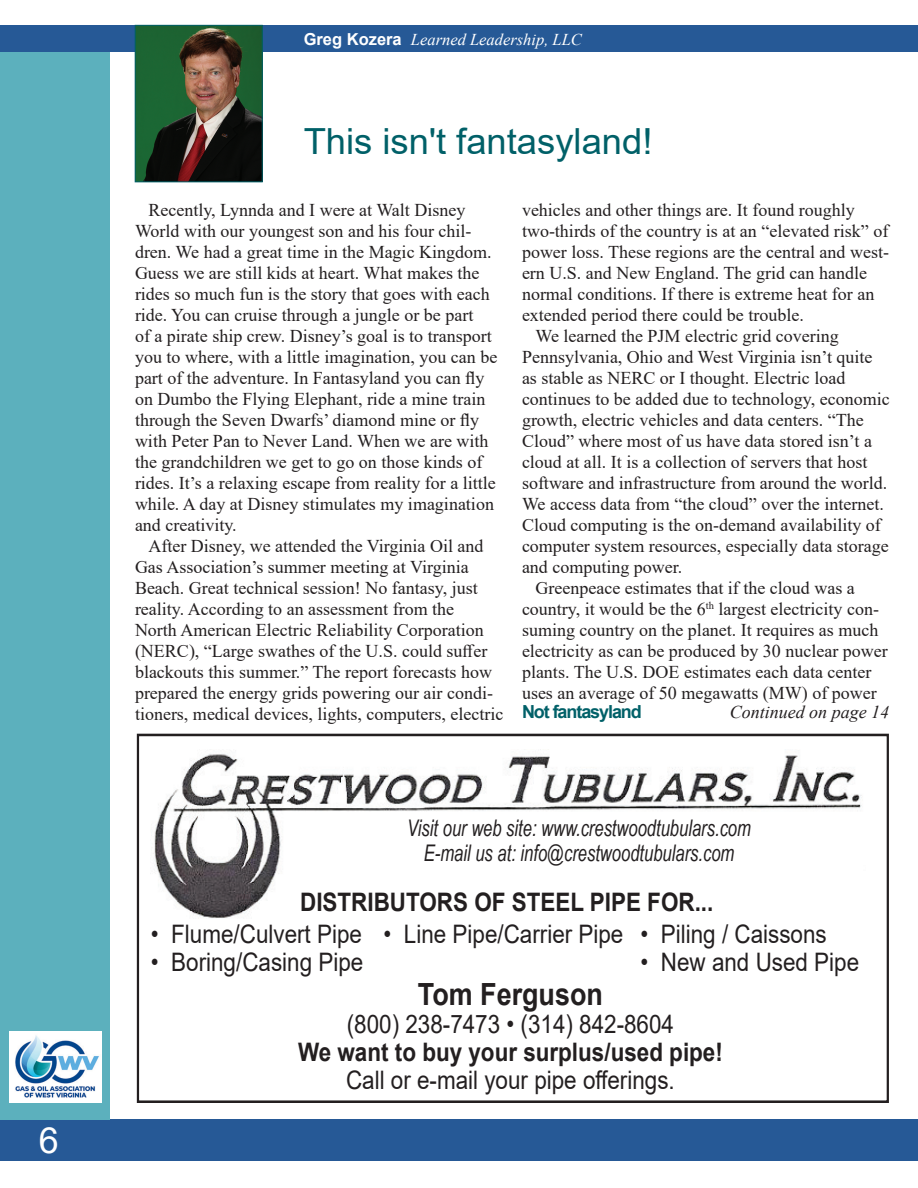
<style>
.page{position:relative;width:918px;height:1188px;background:#fff}
.page>*{position:absolute;margin:0;border:0;box-sizing:border-box;transform-origin:0 0}
.Headline{font:36px "Arial";color:#006068}
.t1{font:36px "Arial";color:#fff}
.t2{font:700 30.6px "Arial";color:#231f20;scale:.88 1}
.t3{font:25.5px/28px "Arial";color:#231f20;text-align:center;scale:.88 1}
.t4{font:700 25.5px "Arial";color:#231f20;scale:.88 1}
.t5{font:italic 22.95px/25.5px "Arial Narrow";color:#231f20;text-align:center;scale:.88 1}
.Body_text{font:18px/21px "Times New Roman";color:#231f20}
.t6{font:italic 18px "Times New Roman";color:#231f20}
.t7{font:700 18px "Arial";letter-spacing:-.06em;color:#006068}
.author_names{font:italic 16.5px "Times New Roman";color:#fff}
.s1{font-family:"Arial";font-weight:700;font-style:normal}
.s2{font-weight:700}
</style>
<div class="page">
<div style="left:0;top:25px;width:917px;height:27px;background:#265996"></div>
<svg style="left:917px;top:25px;width:1px;height:27px"></svg>
<div style="left:0;top:1119px;width:918px;height:42px;background:#265996"></div>
<div style="left:0;top:52px;width:109px;height:1067px;background:#5cb0bd"></div>
<img style="left:9px;top:1031px;width:93px;height:71px">
<img style="left:137px;top:27px;width:123px;height:153px">
<div style="left:135px;top:25px;width:127px;height:157px;border:1px solid #006068"></div>
<div style="left:137px;top:734px;width:752px;height:369px;border:2px solid #231f20"></div>
<img style="left:153px;top:750px;width:709px;height:169px">
<h1 class="t1" style="left:39px;top:1116px;width:22px">6</h1>
<p class="author_names" style="left:304px;top:28px;width:280px"><span class="s1">Greg Kozera</span> Learned Leadership, LLC</p>
<p class="Headline" style="left:304px;top:116px;width:350px">This isn't fantasyland!</p>
<p class="Body_text" style="left:135px;top:198px;width:364px;text-indent:14px">Recently, Lynnda and I were at Walt Disney World with our youngest son and his four chil&shy;dren. We had a great time in the Magic Kingdom.<br>Guess we are still kids at heart. What makes the rides so much fun is the story that goes with each ride. You can cruise through a jungle or be part<br>of a pirate ship crew. Disney’s goal is to transport you to where, with a little imagination, you can be part of the adventure. In Fantasyland you can fly on Dumbo the Flying Elephant, ride a mine train through the Seven Dwarfs’ diamond mine or fly with Peter Pan to Never Land. When we are with the grandchildren we get to go on those kinds of rides. It’s a relaxing escape from reality for a little while. A day at Disney stimulates my imagination and creativity.</p>
<p class="Body_text" style="left:135px;top:534px;width:370px;text-indent:14px">After Disney, we attended the Virginia Oil and Gas Association’s summer meeting at Virginia Beach. Great technical session! No fantasy, just reality. According to an assessment from the<br>North American Electric Reliability Corporation (NERC), “Large swathes of the U.S. could suffer blackouts this summer.” The report forecasts how prepared the energy grids powering our air condi&shy;tioners, medical devices, lights, computers, electric</p>
<p class="Body_text" style="left:522px;top:198px;width:369px">vehicles and other things are. It found roughly two-thirds of the country is at an “elevated risk” of power loss. These regions are the central and west&shy;ern U.S. and New England. The grid can handle normal conditions. If there is extreme heat for an extended period there could be trouble.</p>
<p class="Body_text" style="left:522px;top:324px;width:369px;text-indent:14px">We learned the PJM electric grid covering Pennsylvania, Ohio and West Virginia isn’t quite as stable as NERC or I thought. Electric load continues to be added due to technology, economic growth, electric vehicles and data centers. “The Cloud” where most of us have data stored isn’t a cloud at all. It is a collection of servers that host software and infrastructure from around the world.<br>We access data from “the cloud” over the internet.<br>Cloud computing is the on-demand availability of computer system resources, especially data storage and computing power.</p>
<p class="Body_text" style="left:522px;top:576px;width:367px;text-indent:14px">Greenpeace estimates that if the cloud was a country, it would be the 6<sup>th</sup> largest electricity con&shy;suming country on the planet. It requires as much electricity as can be produced by 30 nuclear power plants. The U.S. DOE estimates each data center uses an average of 50 megawatts (MW) of power</p>
<p class="t7" style="left:522px;top:699px;width:121px">Not fantasyland</p>
<p class="t6" style="left:730px;top:700px;width:161px">Continued on page 14</p>
<p class="t5" style="left:407px;top:815px;width:392px">Visit our web site: www.crestwoodtubulars.com<br>E-mail us at: info@crestwoodtubulars.com</p>
<p class="t4" style="left:300px;top:884px;width:471px">DISTRIBUTORS OF STEEL PIPE FOR...</p>
<p class="t3" style="left:151px;top:920px;width:241px">• Flume/Culvert Pipe</p>
<p class="t3" style="left:151px;top:948px;width:243px">• Boring/Casing Pipe</p>
<p class="t3" style="left:384px;top:920px;width:505px">• Line Pipe/Carrier Pipe • Piling / Caissons</p>
<p class="t3" style="left:641px;top:948px;width:250px">• New and Used Pipe</p>
<p class="t2" style="left:418px;top:973px;width:212px">Tom Ferguson</p>
<p class="t3" style="left:298px;top:1010px;width:484px">(800) 238-7473 • (314) 842-8604<br><span class="s2">We want to buy your surplus/used pipe!<br></span>Call or e-mail your pipe offerings.</p>
</div>
